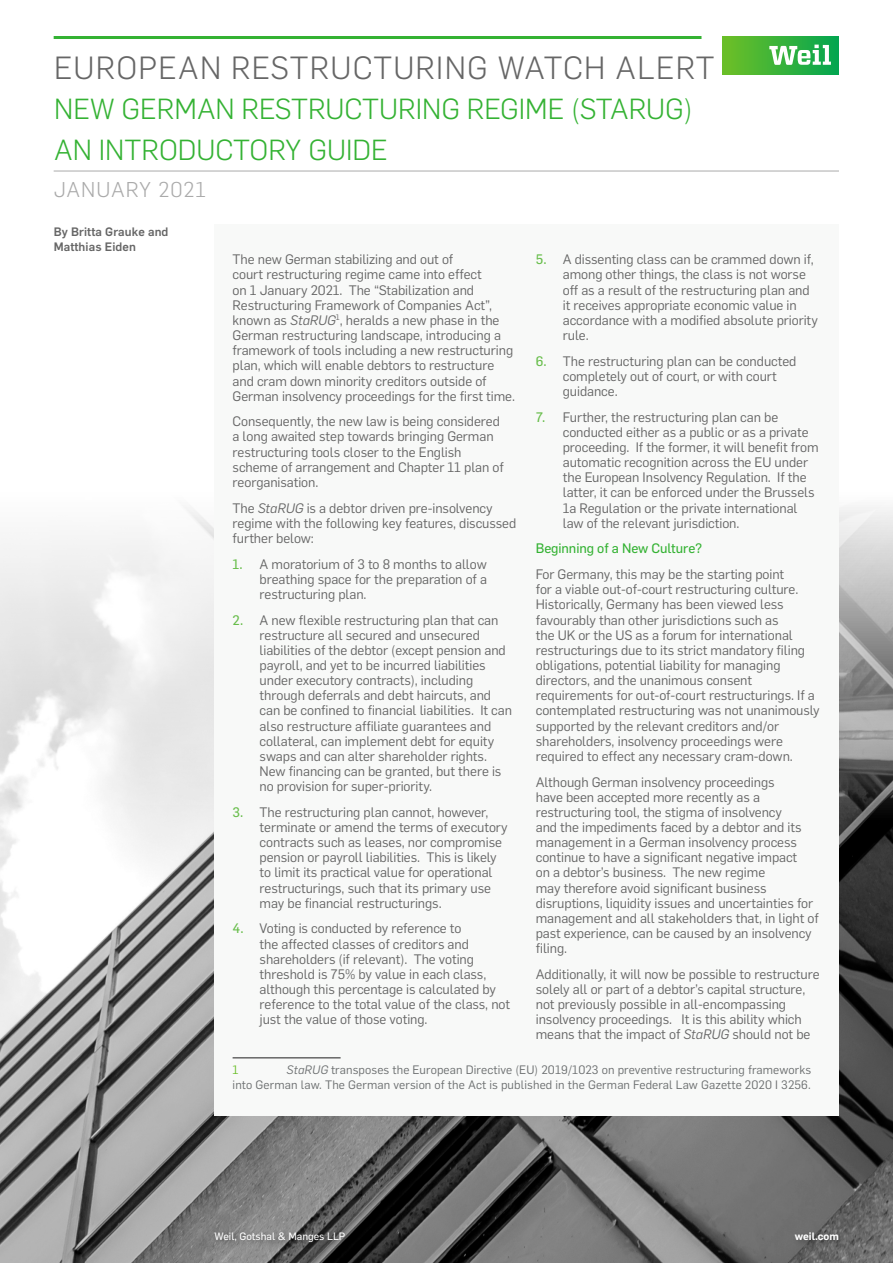
<style>
.page{position:relative;width:893px;height:1263px;background:#fff}
.page>*{position:absolute;margin:0;border:0;box-sizing:border-box;transform-origin:0 0}
._01_CAPS-Headers{font:300 31.5px "Flama";letter-spacing:.04em;color:#666}
._01_CAPS-Headers-2{font:300 28.5px "Flama";color:#34b233}
._01_CAPS-Headers-3{font:300 21px "Flama";letter-spacing:.05em;color:#aaa}
._02_BodyCopy{font:13.5px/15.1px "Flama";letter-spacing:-.005em;color:#666}
._02_BodyCopy-2{font:13.5px "Flama Basic";letter-spacing:-.005em;color:#34b233}
.Body_Copy_-_General{font:12px/15.8px "Flama";letter-spacing:.01em;color:#6c6f70;text-align:right}
.Body_Copy_-_General-2{font:500 12px/15px "Flama";letter-spacing:.01em;color:#666}
.Body_Copy_-_General-3{font:12px "Flama";color:#69be28}
.t1{font:10.5px "Flama Basic";color:#fff}
.t2{font:600 10.5px "Flama";color:#fff}
.s1{font-style:italic}
.s2{font-family:"Flama Basic";color:#67bd4a}
</style>
<div class="page">
<img style="left:0;top:507px;width:893px;height:756px">
<div style="left:215px;top:224px;width:624px;height:892px;background:#f8f9f8"></div>
<hr style="left:233px;top:1057px;width:108px;height:1px;background:#666">
<div style="left:211px;top:1228px;width:142px;height:22px;background:#000;opacity:.2"></div>
<div style="left:791px;top:1228px;width:56px;height:20px;background:#000;opacity:.2"></div>
<div style="left:722px;top:36px;width:117px;height:39px;background:linear-gradient(to right,#6ebf25,#03a652)"></div>
<svg style="left:769px;top:45px;width:62px;height:20px"></svg>
<hr style="left:54px;top:36px;width:647px;height:3px;background:#34b233">
<hr style="left:54px;top:171px;width:785px;height:1px;background:#aaa">
<p class="_01_CAPS-Headers" style="left:54px;top:46px;width:662px">EUROPEAN RESTRUCTURING WATCH ALERT</p>
<p class="_01_CAPS-Headers-2" style="left:54px;top:90px;width:640px">NEW GERMAN RESTRUCTURING REGIME (STARUG)</p>
<p class="_01_CAPS-Headers-2" style="left:54px;top:131px;width:335px">AN INTRODUCTORY GUIDE</p>
<p class="_01_CAPS-Headers-3" style="left:54px;top:175px;width:154px">JANUARY 2021</p>
<p class="Body_Copy_-_General-2" style="left:54px;top:223px;width:116px">By Britta Grauke and<br>Matthias Eiden</p>
<p class="_02_BodyCopy" style="left:233px;top:251px;width:284px">The new German stabilizing and out of<br>court restructuring regime came into effect<br>on 1 January 2021. The “Stabilization and Restructuring Framework of Companies Act”, known as <span class="s1">StaRUG</span><sup>1</sup>, heralds a new phase in the German restructuring landscape, introducing a framework of tools including a new restructuring plan, which will enable debtors to restructure and cram down minority creditors outside of German insolvency proceedings for the first time.</p>
<p class="_02_BodyCopy" style="left:233px;top:413px;width:273px">Consequently, the new law is being considered a long awaited step towards bringing German restructuring tools closer to the English scheme of arrangement and Chapter 11 plan of reorganisation.</p>
<p class="_02_BodyCopy" style="left:233px;top:499px;width:285px">The <span class="s1">StaRUG</span> is a debtor driven pre-insolvency regime with the following key features, discussed further below:</p>
<p class="_02_BodyCopy" style="left:260px;top:555px;width:229px;text-align:justify;text-indent:-27px"><span class="s2">1.</span> A moratorium of 3 to 8 months to allow breathing space for the preparation of a restructuring plan.</p>
<p class="_02_BodyCopy" style="left:260px;top:611px;width:254px;text-indent:-27px"><span class="s2">2.</span> A new flexible restructuring plan that can restructure all secured and unsecured liabilities of the debtor (except pension and payroll, and yet to be incurred liabilities under executory contracts), including through deferrals and debt haircuts, and can be confined to financial liabilities. It can also restructure affiliate guarantees and collateral, can implement debt for equity swaps and can alter shareholder rights.<br>New financing can be granted, but there is no provision for super-priority.</p>
<p class="_02_BodyCopy" style="left:260px;top:804px;width:250px;text-indent:-27px"><span class="s2">3.</span> The restructuring plan cannot, however, terminate or amend the terms of executory contracts such as leases, nor compromise pension or payroll liabilities. This is likely to limit its practical value for operational restructurings, such that its primary use may be financial restructurings.</p>
<p class="_02_BodyCopy" style="left:260px;top:920px;width:252px;text-indent:-27px"><span class="s2">4.</span> Voting is conducted by reference to<br>the affected classes of creditors and shareholders (if relevant). The voting threshold is 75% by value in each class, although this percentage is calculated by reference to the total value of the class, not just the value of those voting.</p>
<p class="Body_Copy_-_General-3" style="left:233px;top:1061px;width:7px">1</p>
<p class="_02_BodyCopy" style="left:563px;top:251px;width:257px;text-indent:-27px"><span class="s2">5.</span> A dissenting class can be crammed down if, among other things, the class is not worse off as a result of the restructuring plan and it receives appropriate economic value in accordance with a modified absolute priority rule.</p>
<p class="_02_BodyCopy" style="left:563px;top:352px;width:235px;text-indent:-27px"><span class="s2">6.</span> The restructuring plan can be conducted completely out of court, or with court guidance.</p>
<p class="_02_BodyCopy" style="left:563px;top:408px;width:257px;text-indent:-27px"><span class="s2">7.</span> Further, the restructuring plan can be conducted either as a public or as a private proceeding. If the former, it will benefit from automatic recognition across the EU under the European Insolvency Regulation. If the latter, it can be enforced under the Brussels 1a Regulation or the private international law of the relevant jurisdiction.</p>
<p class="_02_BodyCopy-2" style="left:536px;top:539px;width:168px">Beginning of a New Culture?</p>
<p class="_02_BodyCopy" style="left:536px;top:566px;width:285px">For Germany, this may be the starting point<br>for a viable out-of-court restructuring culture.<br>Historically, Germany has been viewed less favourably than other jurisdictions such as<br>the UK or the US as a forum for international restructurings due to its strict mandatory filing obligations, potential liability for managing directors, and the unanimous consent requirements for out-of-court restructurings. If a contemplated restructuring was not unanimously supported by the relevant creditors and/or shareholders, insolvency proceedings were required to effect any necessary cram-down.</p>
<p class="_02_BodyCopy" style="left:536px;top:773px;width:285px">Although German insolvency proceedings<br>have been accepted more recently as a restructuring tool, the stigma of insolvency<br>and the impediments faced by a debtor and its management in a German insolvency process continue to have a significant negative impact<br>on a debtor’s business. The new regime<br>may therefore avoid significant business disruptions, liquidity issues and uncertainties for management and all stakeholders that, in light of past experience, can be caused by an insolvency filing.</p>
<p class="_02_BodyCopy" style="left:536px;top:966px;width:285px">Additionally, it will now be possible to restructure solely all or part of a debtor’s capital structure, not previously possible in all-encompassing insolvency proceedings. It is this ability which means that the impact of <span class="s1">StaRUG</span> should not be</p>
<p class="Body_Copy_-_General" style="left:233px;top:1061px;width:580px"><span class="s1">StaRUG</span> transposes the European Directive (EU) 2019/1023 on preventive restructuring frameworks<br>into German law. The German version of the Act is published in the German Federal Law Gazette 2020 I 3256.</p>
<p class="t1" style="left:215px;top:1229px;width:132px">Weil, Gotshal &amp; Manges LLP</p>
<p class="t2" style="left:795px;top:1228px;width:46px">weil.com</p>
</div>
